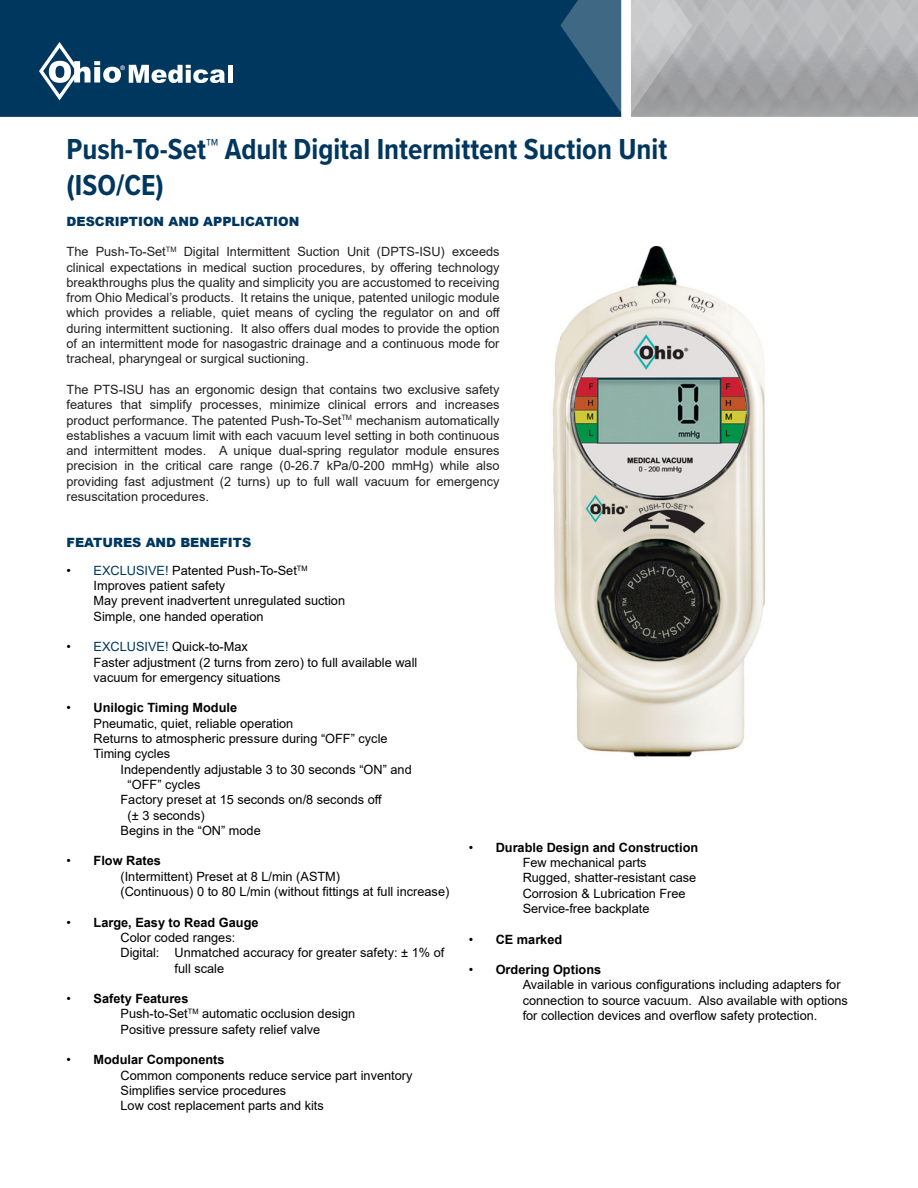
<style>
.page{position:relative;width:918px;height:1188px;background:#fff}
.page>*{position:absolute;margin:0;border:0;box-sizing:border-box;transform-origin:0 0}
.t1{font:700 30px "Proxima Nova Cond";color:#00375e}
.t2{font:12.75px "Arial";color:#000}
.t3{font:12.75px/15.3px "Arial";color:#231f20;text-align:justify}
.t4{font:700 12.75px "Arial";color:#000}
.t5{font:900 12.75px "Arial";color:#00375e}
.t6{font:700 6.15px "Arial";color:#fff}
.s1{color:#00375e}
.s2{font-weight:400}
</style>
<div class="page">
<div style="left:0;top:0;width:560px;height:117px;background:#00375e"></div>
<svg style="left:560px;top:0;width:358px;height:117px"></svg>
<svg style="left:129px;top:65px;width:96px;height:18px"></svg>
<div style="left:228px;top:65px;width:5px;height:18px;background:#fff"></div>
<svg style="left:39px;top:42px;width:82px;height:58px"></svg>
<img style="left:552px;top:246px;width:214px;height:511px">
<p class="t6" style="left:121px;top:64px;width:6px">®</p>
<p class="t1" style="left:67px;top:127px;width:602px">Push-To-Set™ Adult Digital Intermittent Suction Unit</p>
<p class="t1" style="left:67px;top:163px;width:99px">(ISO/CE)</p>
<p class="t5" style="left:67px;top:212px;width:234px">DESCRIPTION AND APPLICATION</p>
<p class="t3" style="left:67px;top:244px;width:435px">The Push-To-Set<sup>TM</sup> Digital Intermittent Suction Unit (DPTS-ISU) exceeds clinical expectations in medical suction procedures, by offering technology breakthroughs plus the quality and simplicity you are accustomed to receiving from Ohio Medical’s products. It retains the unique, patented unilogic module which provides a reliable, quiet means of cycling the regulator on and off during intermittent suctioning. It also offers dual modes to provide the option of an intermittent mode for nasogastric drainage and a continuous mode for tracheal, pharyngeal or surgical suctioning.</p>
<p class="t3" style="left:67px;top:382px;width:435px">The PTS-ISU has an ergonomic design that contains two exclusive safety features that simplify processes, minimize clinical errors and increases product performance. The patented Push-To-Set<sup>TM</sup> mechanism automatically establishes a vacuum limit with each vacuum level setting in both continuous and intermittent modes. A unique dual-spring regulator module ensures precision in the critical care range (0-26.7 kPa/0-200 mmHg) while also providing fast adjustment (2 turns) up to full wall vacuum for emergency resuscitation procedures.</p>
<p class="t5" style="left:67px;top:533px;width:186px">FEATURES AND BENEFITS</p>
<p class="t2" style="left:67px;top:562px;width:243px">• <span class="s1">EXCLUSIVE!</span> Patented Push-To-Set<sup>TM</sup></p>
<p class="t2" style="left:94px;top:577px;width:133px">Improves patient safety</p>
<p class="t2" style="left:94px;top:592px;width:253px">May prevent inadvertent unregulated suction</p>
<p class="t2" style="left:94px;top:607px;width:172px">Simple, one handed operation</p>
<p class="t2" style="left:67px;top:638px;width:183px">• <span class="s1">EXCLUSIVE!</span> Quick-to-Max</p>
<p class="t2" style="left:94px;top:653px;width:325px">Faster adjustment (2 turns from zero) to full available wall</p>
<p class="t2" style="left:94px;top:669px;width:189px">vacuum for emergency situations</p>
<p class="t4" style="left:67px;top:699px;width:172px"><span class="s2">•</span> Unilogic Timing Module</p>
<p class="t2" style="left:94px;top:715px;width:201px">Pneumatic, quiet, reliable operation</p>
<p class="t2" style="left:94px;top:730px;width:296px">Returns to atmospheric pressure during “OFF” cycle</p>
<p class="t2" style="left:94px;top:745px;width:78px">Timing cycles</p>
<p class="t2" style="left:121px;top:760px;width:293px">Independently adjustable 3 to 30 seconds “ON” and</p>
<p class="t2" style="left:128px;top:776px;width:74px">“OFF” cycles</p>
<p class="t2" style="left:121px;top:791px;width:263px">Factory preset at 15 seconds on/8 seconds off</p>
<p class="t2" style="left:128px;top:806px;width:79px">(± 3 seconds)</p>
<p class="t2" style="left:121px;top:822px;width:142px">Begins in the “ON” mode</p>
<p class="t4" style="left:67px;top:852px;width:96px"><span class="s2">•</span> Flow Rates</p>
<p class="t2" style="left:121px;top:868px;width:221px">(Intermittent) Preset at 8 L/min (ASTM)</p>
<p class="t2" style="left:121px;top:883px;width:330px">(Continuous) 0 to 80 L/min (without fittings at full increase)</p>
<p class="t4" style="left:67px;top:913px;width:194px"><span class="s2">•</span> Large, Easy to Read Gauge</p>
<p class="t2" style="left:121px;top:929px;width:116px">Color coded ranges:</p>
<p class="t2" style="left:121px;top:944px;width:325px">Digital: Unmatched accuracy for greater safety: ± 1% of</p>
<p class="t2" style="left:175px;top:959px;width:51px">full scale</p>
<p class="t4" style="left:67px;top:990px;width:123px"><span class="s2">•</span> Safety Features</p>
<p class="t2" style="left:121px;top:1005px;width:236px">Push-to-Set<sup>TM</sup> automatic occlusion design</p>
<p class="t2" style="left:121px;top:1021px;width:201px">Positive pressure safety relief valve</p>
<p class="t4" style="left:67px;top:1051px;width:160px"><span class="s2">•</span> Modular Components</p>
<p class="t2" style="left:121px;top:1066px;width:293px">Common components reduce service part inventory</p>
<p class="t2" style="left:121px;top:1082px;width:167px">Simplifies service procedures</p>
<p class="t2" style="left:121px;top:1097px;width:205px">Low cost replacement parts and kits</p>
<p class="t4" style="left:469px;top:838px;width:231px"><span class="s2">•</span> Durable Design and Construction</p>
<p class="t2" style="left:523px;top:854px;width:125px">Few mechanical parts</p>
<p class="t2" style="left:523px;top:869px;width:175px">Rugged, shatter-resistant case</p>
<p class="t2" style="left:523px;top:884px;width:164px">Corrosion &amp; Lubrication Free</p>
<p class="t2" style="left:523px;top:900px;width:128px">Service-free backplate</p>
<p class="t4" style="left:469px;top:930px;width:95px"><span class="s2">•</span> CE marked</p>
<p class="t4" style="left:469px;top:961px;width:134px"><span class="s2">•</span> Ordering Options</p>
<p class="t2" style="left:523px;top:976px;width:319px">Available in various configurations including adapters for</p>
<p class="t2" style="left:523px;top:991px;width:327px">connection to source vacuum. Also available with options</p>
<p class="t2" style="left:523px;top:1007px;width:296px">for collection devices and overflow safety protection.</p>
</div>
